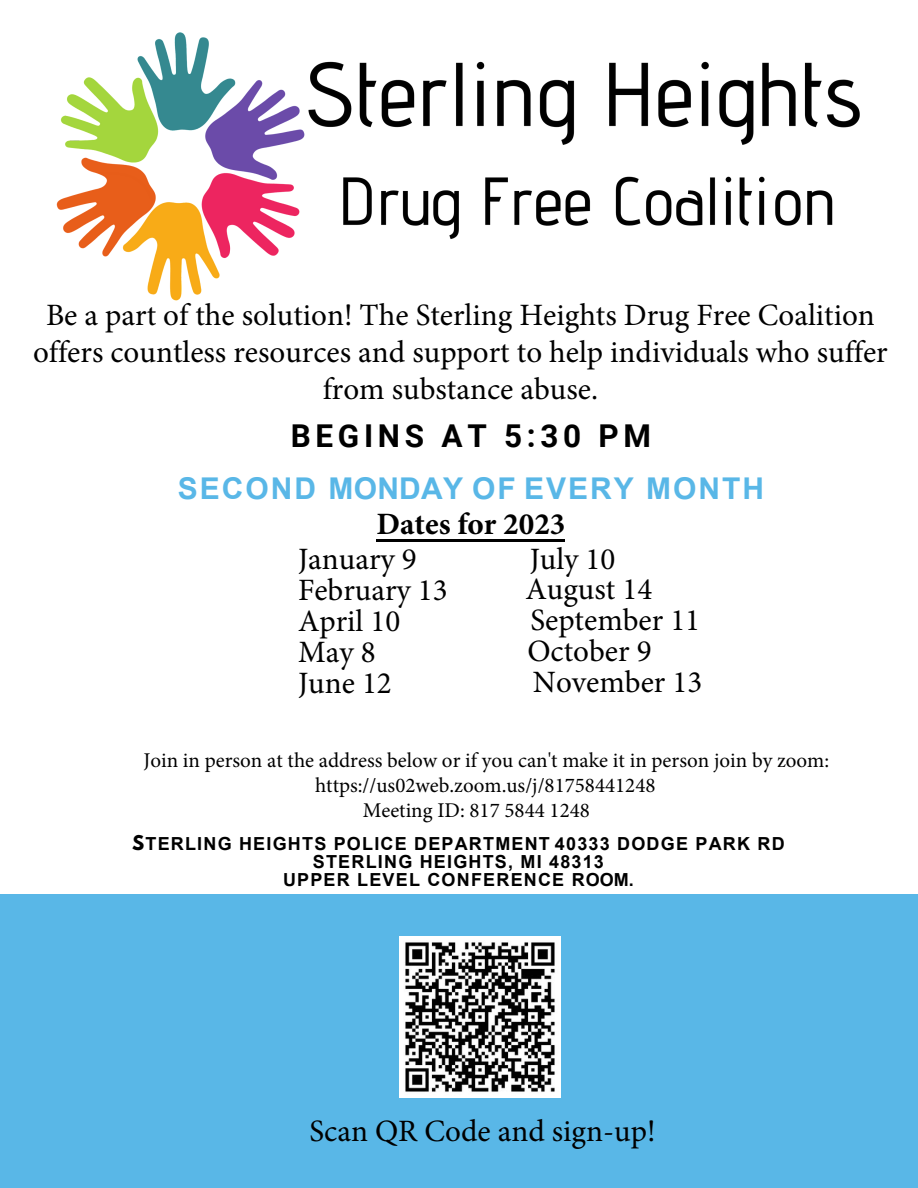
<style>
.page{position:relative;width:918px;height:1188px;background:#fff}
.page>*{position:absolute;margin:0;border:0;box-sizing:border-box;transform-origin:0 0}
.t1{font:700 31.5px "Roboto";color:#000}
.t2{font:31.05px/30.9px "Minion Pro";color:#000}
.t3{font:700 31.05px/34.7px "Minion Pro";color:#000}
.t4{font:700 30px "Arial";letter-spacing:.065em;color:#59b7e7}
.t5{font:21px "Minion Pro";color:#000}
.t6{font:700 18px/17.7px "Arial";letter-spacing:.065em;color:#000;text-align:center}
.s1{font-weight:400}
.s2{font-family:"League Spartan"}
</style>
<div class="page">
<div style="left:0;top:894px;width:918px;height:294px;background:#59b7e7"></div>
<img style="left:56px;top:32px;width:804px;height:269px">
<img style="left:399px;top:937px;width:161px;height:160px">
<hr style="left:377px;top:539px;width:188px;height:2px;background:#000">
<p class="t2" style="left:33px;top:296px;width:856px;line-height:37.3px;text-align:center">Be a part of the solution! The Sterling Heights Drug Free Coalition offers countless resources and support to help individuals who suffer from substance abuse.</p>
<p class="t1" style="left:291px;top:417px;width:362px">B E G I N S A T 5 : 3 0 PM</p>
<p class="t4" style="left:178px;top:467px;width:588px">SECOND MONDAY OF EVERY MONTH</p>
<p class="t3" style="left:298px;top:506px;width:269px;text-indent:78px">Dates for 2023<br><span class="s1">January 9</span></p>
<p class="t2" style="left:298px;top:574px;width:151px">February 13<br>April 10<br>May 8<br>June 12</p>
<p class="t2" style="left:525px;top:543px;width:178px">July 10<br>August 14<br>September 11<br>October 9<br>November 13</p>
<p class="t5" style="left:143px;top:746px;width:687px">Join in person at the address below or if you can't make it in person join by zoom:</p>
<p class="t5" style="left:315px;top:771px;width:342px">https://us02web.zoom.us/j/81758441248</p>
<p class="t5" style="left:363px;top:797px;width:229px">Meeting ID: 817 5844 1248</p>
<p class="t6" style="left:132px;top:835px;width:654px"><span class="s2">S</span>TERLING HEIGHTS POLICE DEPARTMENT 40333 DODGE PARK RD<br>STERLING HEIGHTS, MI 48313<br>UPPER LEVEL CONFERENCE ROOM.</p>
<p class="t2" style="left:309px;top:1116px;width:348px">Scan QR Code and sign-up!</p>
</div>
